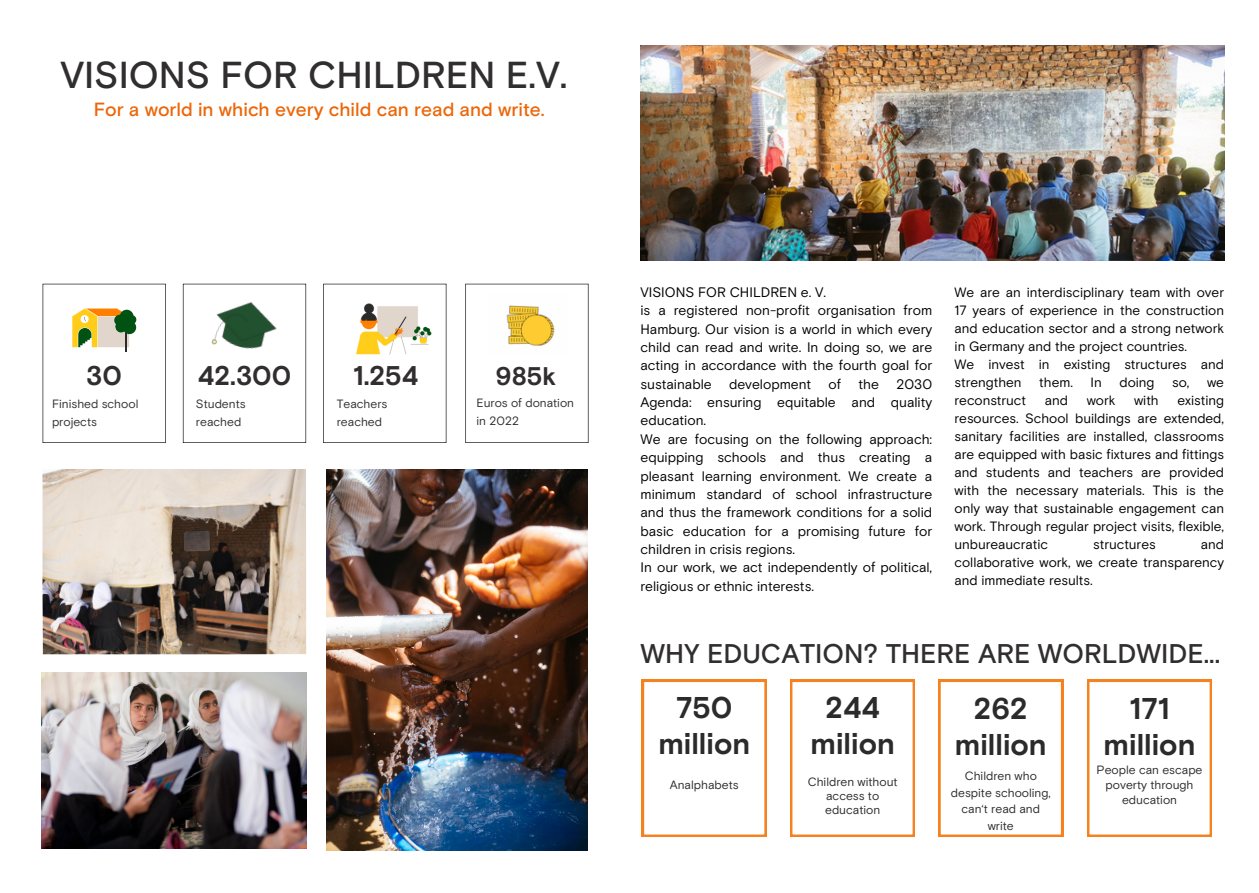
<style>
.page{position:relative;width:1259px;height:893px;background:#fff}
.page>*{position:absolute;margin:0;border:0;box-sizing:border-box;transform-origin:0 0}
.t1{font:500 37.5px "Basis Grotesque Pro";color:#312e2f}
.t2{font:700 30px/36px "Basis Grotesque Pro";color:#2b2b2b;text-align:center}
.t3{font:500 27px "Basis Grotesque Pro";color:#312e2f}
.t4{font:700 27px "Basis Grotesque Pro";color:#312e2f}
.t5{font:700 25.5px "Basis Grotesque Pro";color:#312e2f}
.t6{font:500 19.05px "Basis Grotesque Pro";color:#ec6608}
.t7{font:13.8px/18.3px "Basis Grotesque Pro";color:#000}
.t8{font:13.5px/18px "Basis Grotesque Pro";color:#000;text-align:justify}
.t9{font:12px/16.5px "Basis Grotesque Pro";color:#2b2b2b;text-align:center}
.t10{font:12px/18px "Basis Grotesque Pro";color:#312e2f}
</style>
<div class="page">
<img style="left:640px;top:45px;width:584px;height:215px">
<img style="left:43px;top:469px;width:263px;height:185px">
<img style="left:41px;top:672px;width:266px;height:176px">
<img style="left:326px;top:469px;width:261px;height:381px">
<svg style="left:183px;top:408px;width:123px;height:35px"></svg>
<svg style="left:323px;top:283px;width:123px;height:160px"></svg>
<svg style="left:465px;top:283px;width:124px;height:160px"></svg>
<img style="left:487px;top:293px;width:79px;height:61px">
<svg style="left:43px;top:283px;width:123px;height:160px"></svg>
<img style="left:182px;top:283px;width:125px;height:125px">
<img style="left:331px;top:283px;width:110px;height:96px">
<svg style="left:938px;top:679px;width:125px;height:157px"></svg>
<svg style="left:1087px;top:679px;width:125px;height:157px"></svg>
<svg style="left:642px;top:679px;width:125px;height:157px"></svg>
<svg style="left:790px;top:679px;width:125px;height:157px"></svg>
<p class="t1" style="left:60px;top:53px;width:508px">VISIONS FOR CHILDREN E.V.</p>
<p class="t6" style="left:94px;top:98px;width:452px">For a world in which every child can read and write.</p>
<p class="t4" style="left:86px;top:359px;width:37px">30</p>
<p class="t10" style="left:52px;top:395px;width:88px">Finished school projects</p>
<p class="t4" style="left:198px;top:359px;width:95px">42.300</p>
<p class="t10" style="left:196px;top:395px;width:51px">Students reached</p>
<p class="t4" style="left:353px;top:359px;width:67px">1.254</p>
<p class="t10" style="left:337px;top:395px;width:52px">Teachers reached</p>
<h5 class="t5" style="left:496px;top:361px;width:62px">985k</h5>
<h5 class="t10" style="left:476px;top:394px;width:99px">Euros of donation in 2022</h5>
<p class="t7" style="left:640px;top:283px;width:293px">VISIONS FOR CHILDREN e. V.<br>is a registered non-profit organisation from Hamburg. Our vision is a world in which every child can read and write. In doing so, we are acting in accordance with the fourth goal for sustainable</p>
<p class="t7" style="left:729px;top:375px;width:84px">development</p>
<p class="t7" style="left:829px;top:375px;width:14px">of</p>
<p class="t7" style="left:859px;top:375px;width:22px">the</p>
<p class="t7" style="left:640px;top:375px;width:293px;text-indent:256px">2030<br>Agenda: ensuring equitable and quality education.<br>We are focusing on the following approach: equipping schools and thus creating a pleasant learning environment. We create a minimum standard of school infrastructure and thus the framework conditions for a solid basic education for a promising future for children in crisis regions.<br>In our work, we act independently of political, religious or ethnic interests.</p>
<p class="t8" style="left:955px;top:283px;width:271px;text-align:left">We are an interdisciplinary team with over 17 years of experience in the construction and education sector and a strong network in Germany and the project countries.<br>We invest in existing structures and strengthen</p>
<p class="t8" style="left:1039px;top:373px;width:35px">them.</p>
<p class="t8" style="left:1091px;top:373px;width:13px">In</p>
<p class="t8" style="left:1119px;top:373px;width:37px">doing</p>
<p class="t8" style="left:1172px;top:373px;width:19px">so,</p>
<p class="t8" style="left:1207px;top:373px;width:18px">we</p>
<p class="t8" style="left:955px;top:391px;width:73px">reconstruct</p>
<p class="t8" style="left:1045px;top:391px;width:25px">and</p>
<p class="t8" style="left:1087px;top:391px;width:30px">work</p>
<p class="t8" style="left:1134px;top:391px;width:26px">with</p>
<p class="t8" style="left:955px;top:391px;width:271px;text-indent:223px">existing resources. School buildings are extended, sanitary facilities are installed, classrooms are equipped with basic fixtures and fittings and students and teachers are provided with the necessary materials. This is the only way that sustainable engagement can work. Through regular project visits, flexible, unbureaucratic</p>
<p class="t8" style="left:955px;top:535px;width:271px;text-indent:246px">and collaborative work, we create transparency and immediate results.</p>
<p class="t8" style="left:1093px;top:535px;width:64px">structures</p>
<p class="t3" style="left:640px;top:638px;width:581px">WHY EDUCATION? THERE ARE WORLDWIDE...</p>
<h2 class="t2" style="left:658px;top:689px;width:93px">750 million</h2>
<h3 class="t9" style="left:670px;top:777px;width:70px">Analphabets</h3>
<p class="t2" style="left:810px;top:689px;width:86px">244 milion</p>
<h3 class="t9" style="left:808px;top:775px;width:91px;line-height:14px">Children without access to education</h3>
<p class="t2" style="left:955px;top:689px;width:93px">262 million</p>
<h3 class="t9" style="left:951px;top:768px;width:101px">Children who despite schooling, can‘t read and write</h3>
<p class="t2" style="left:1129px;top:689px;width:41px">171</p>
<p class="t2" style="left:1104px;top:725px;width:93px">million</p>
<p class="t9" style="left:1097px;top:761px;width:107px;line-height:15.3px">People can escape poverty through education</p>
</div>
